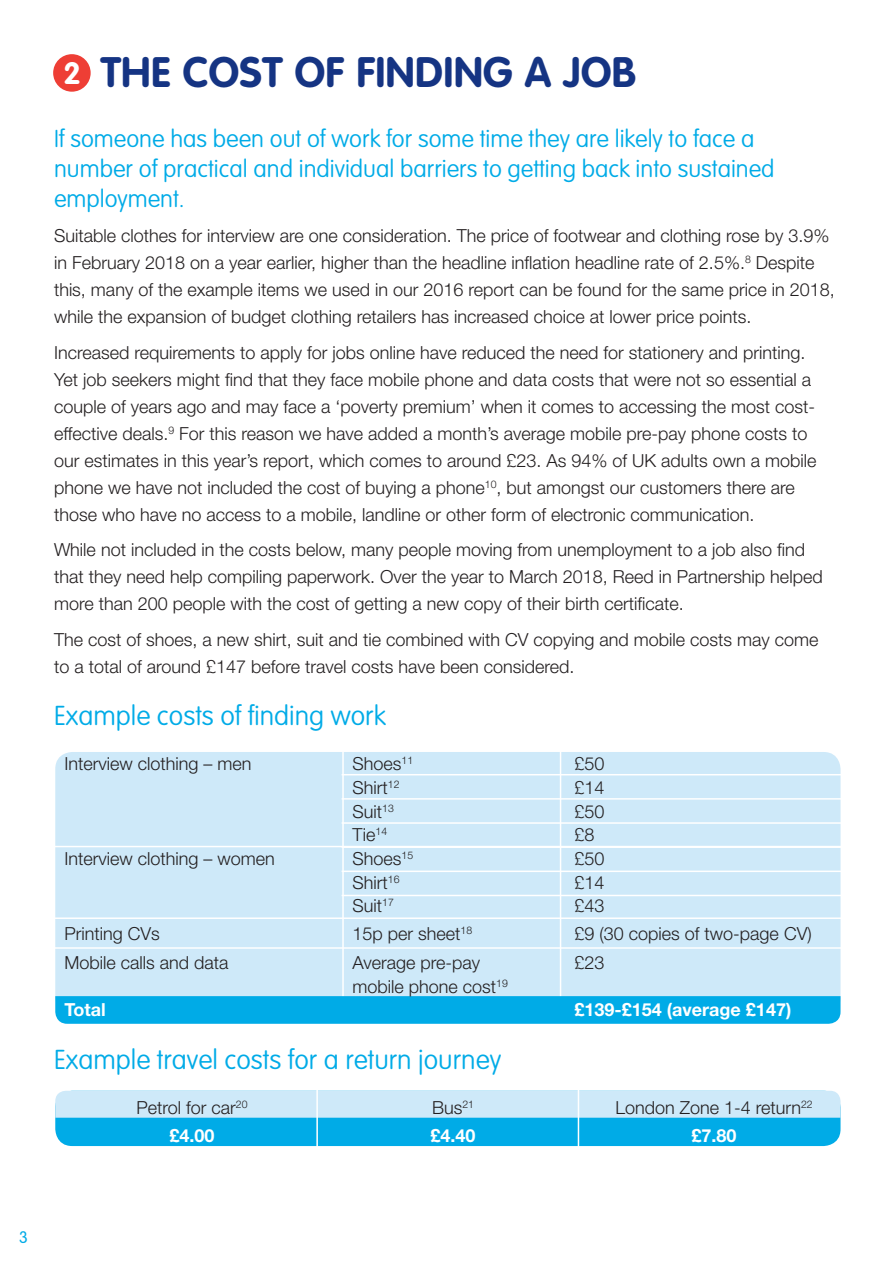
<style>
.page{position:relative;width:893px;height:1263px;background:#fff}
.page>*{position:absolute;margin:0;border:0;box-sizing:border-box;transform-origin:0 0}
.t1{font:700 42px "VAG Rounded";letter-spacing:.01em;color:#153483}
.t2{font:700 30.45px "VAG Rounded";color:#fff}
.t3{font:100 27px "VAG Rounded";color:#00abe7}
.t4{font:100 24px/30px "VAG Rounded";color:#00abe7}
.t5{font:300 18px/27px "Helvetica Neue LT";color:#231f20}
.t6{font:700 18px "Helvetica Neue LT";color:#fff}
.t7{font:300 16.5px "VAG Rounded";color:#00abe7}
</style>
<div class="page">
<div style="left:55px;top:752px;width:785px;height:262px;background:#cee9f9;border-radius:17px"></div>
<hr style="left:342px;top:731px;width:2px;height:300px;background:#fff">
<hr style="left:560px;top:731px;width:1px;height:300px;background:#fff">
<hr style="left:43px;top:846px;width:814px;height:1px;background:#fff">
<div style="left:55px;top:1091px;width:785px;height:55px;background:#00abe7;border-radius:17px"></div>
<hr style="left:43px;top:917px;width:814px;height:2px;background:#fff">
<hr style="left:43px;top:947px;width:814px;height:2px;background:#fff">
<svg style="left:55px;top:996px;width:785px;height:28px"></svg>
<hr style="left:342px;top:774px;width:515px;height:1px;background:#fff">
<hr style="left:342px;top:798px;width:515px;height:2px;background:#fff">
<hr style="left:342px;top:822px;width:515px;height:2px;background:#fff">
<hr style="left:342px;top:846px;width:515px;height:2px;background:#fff">
<hr style="left:342px;top:870px;width:515px;height:2px;background:#fff">
<hr style="left:342px;top:895px;width:515px;height:1px;background:#fff">
<div style="left:55px;top:1091px;width:785px;height:27px;background:#cee9f9"></div>
<hr style="left:316px;top:1088px;width:2px;height:73px;background:#fff">
<hr style="left:578px;top:1088px;width:1px;height:73px;background:#fff">
<div style="left:53px;top:54px;width:38px;height:38px;background:#ee3e35;border-radius:50%"></div>
<p class="t2" style="left:63px;top:55px;width:19px">2</p>
<p class="t1" style="left:101px;top:47px;width:537px">THE COST OF FINDING A JOB</p>
<p class="t4" style="left:54px;top:123px;width:722px">If someone has been out of work for some time they are likely to face a number of practical and individual barriers to getting back into sustained employment.</p>
<p class="t5" style="left:54px;top:222px;width:782px">Suitable clothes for interview are one consideration. The price of footwear and clothing rose by 3.9% in February 2018 on a year earlier, higher than the headline inflation headline rate of 2.5%.<sup>8</sup> Despite this, many of the example items we used in our 2016 report can be found for the same price in 2018, while the expansion of budget clothing retailers has increased choice at lower price points.</p>
<p class="t5" style="left:54px;top:338px;width:764px">Increased requirements to apply for jobs online have reduced the need for stationery and printing.<br>Yet job seekers might find that they face mobile phone and data costs that were not so essential a couple of years ago and may face a ‘poverty premium’ when it comes to accessing the most cost&shy;effective deals.<sup>9</sup> For this reason we have added a month’s average mobile pre-pay phone costs to our estimates in this year’s report, which comes to around £23. As 94% of UK adults own a mobile phone we have not included the cost of buying a phone<sup>10</sup>, but amongst our customers there are those who have no access to a mobile, landline or other form of electronic communication.</p>
<p class="t5" style="left:54px;top:536px;width:770px">While not included in the costs below, many people moving from unemployment to a job also find that they need help compiling paperwork. Over the year to March 2018, Reed in Partnership helped more than 200 people with the cost of getting a new copy of their birth certificate.</p>
<p class="t5" style="left:54px;top:625px;width:766px">The cost of shoes, a new shirt, suit and tie combined with CV copying and mobile costs may come to a total of around £147 before travel costs have been considered.</p>
<p class="t3" style="left:54px;top:700px;width:333px">Example costs of finding work</p>
<p class="t5" style="left:64px;top:750px;width:189px">Interview clothing – men</p>
<p class="t5" style="left:352px;top:750px;width:62px">Shoes<sup>11</sup></p>
<p class="t5" style="left:574px;top:750px;width:32px">£50</p>
<p class="t5" style="left:352px;top:774px;width:49px">Shirt<sup>12</sup></p>
<p class="t5" style="left:574px;top:774px;width:32px">£14</p>
<p class="t5" style="left:352px;top:797px;width:43px">Suit<sup>13</sup></p>
<p class="t5" style="left:574px;top:797px;width:32px">£50</p>
<p class="t5" style="left:352px;top:821px;width:36px">Tie<sup>14</sup></p>
<p class="t5" style="left:574px;top:821px;width:22px">£8</p>
<p class="t5" style="left:64px;top:845px;width:212px">Interview clothing – women</p>
<p class="t5" style="left:352px;top:845px;width:62px">Shoes<sup>15</sup></p>
<p class="t5" style="left:574px;top:845px;width:32px">£50</p>
<p class="t5" style="left:352px;top:868px;width:49px">Shirt<sup>16</sup></p>
<p class="t5" style="left:574px;top:868px;width:32px">£14</p>
<p class="t5" style="left:352px;top:892px;width:43px">Suit<sup>17</sup></p>
<p class="t5" style="left:574px;top:892px;width:32px">£43</p>
<p class="t5" style="left:64px;top:920px;width:97px">Printing CVs</p>
<p class="t5" style="left:352px;top:920px;width:121px">15p per sheet<sup>18</sup></p>
<p class="t5" style="left:574px;top:920px;width:239px">£9 (30 copies of two-page CV)</p>
<p class="t5" style="left:64px;top:948px;width:166px">Mobile calls and data</p>
<p class="t5" style="left:352px;top:948px;width:129px">Average pre-pay</p>
<p class="t5" style="left:574px;top:948px;width:32px">£23</p>
<p class="t5" style="left:352px;top:972px;width:157px">mobile phone cost<sup>19</sup></p>
<p class="t6" style="left:64px;top:999px;width:43px">Total</p>
<p class="t6" style="left:574px;top:999px;width:218px">£139-£154 (average £147)</p>
<p class="t3" style="left:54px;top:1044px;width:449px">Example travel costs for a return journey</p>
<p class="t5" style="left:136px;top:1093px;width:113px">Petrol for car<sup>20</sup></p>
<p class="t5" style="left:432px;top:1093px;width:44px">Bus<sup>21</sup></p>
<p class="t5" style="left:615px;top:1093px;width:199px">London Zone 1-4 return<sup>22</sup></p>
<p class="t6" style="left:169px;top:1124px;width:47px">£4.00</p>
<p class="t6" style="left:430px;top:1124px;width:47px">£4.40</p>
<p class="t6" style="left:691px;top:1124px;width:47px">£7.80</p>
<p class="t7" style="left:19px;top:1228px;width:10px">3</p>
</div>
